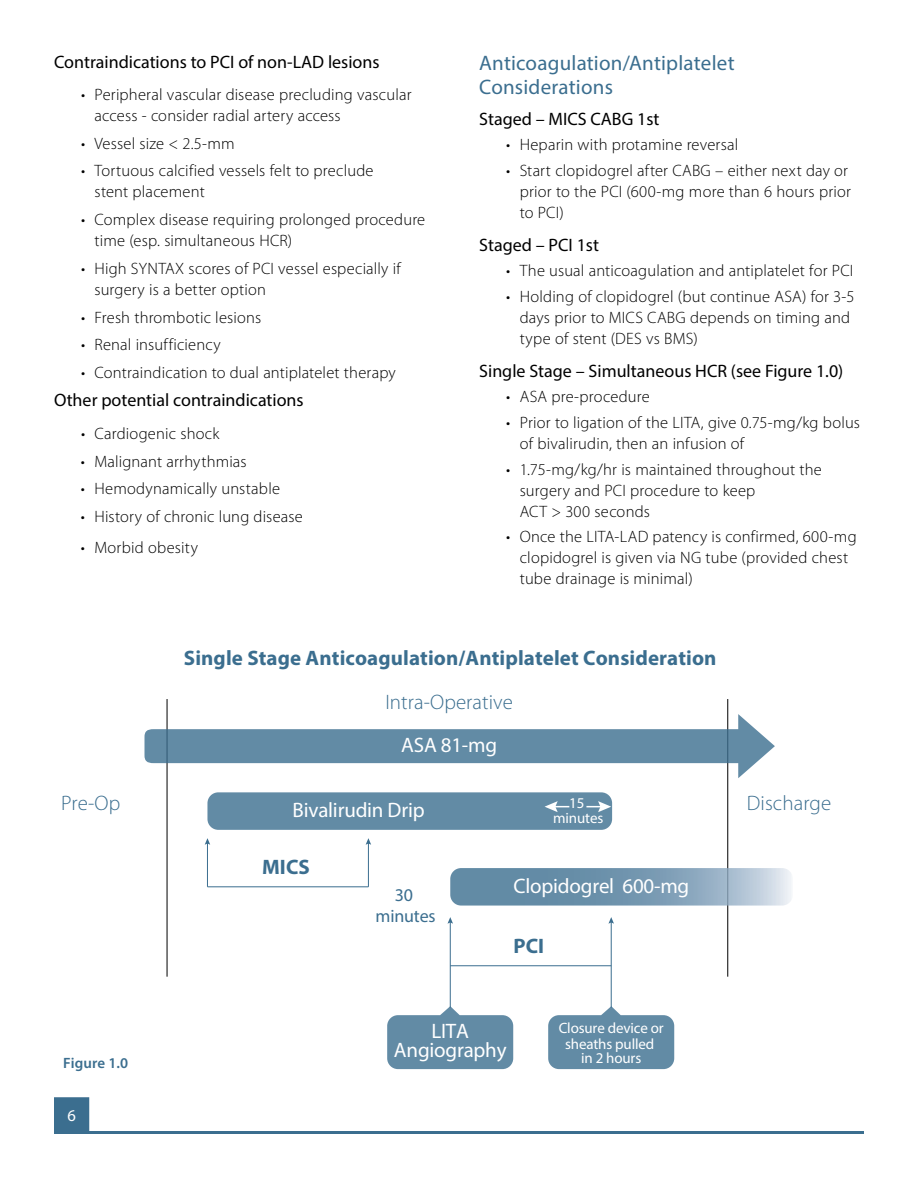
<style>
.page{position:relative;width:918px;height:1188px;background:#fff}
.page>*{position:absolute;margin:0;border:0;box-sizing:border-box;transform-origin:0 0}
.t1{font:700 21px "Myriad Pro";letter-spacing:.005em;color:#3b6e8f}
.t2{font:21px/19.5px "Myriad Pro";letter-spacing:-.01em;color:#fff;text-align:center}
.t3{font:21px/24px "Myriad Pro";letter-spacing:.01em;color:#3b6e8f}
.t4{font:300 21px "Myriad Pro";letter-spacing:.005em;color:#3b6e8f}
.t5{font:18px "Myriad Pro";color:#000}
.t6{font:18px/21.6px "Myriad Pro";letter-spacing:-.01em;color:#3b6e8f;text-align:center}
.t7{font:300 16.5px/21px "Myriad Pro";letter-spacing:.01em;color:#000}
.t8{font:16.5px "Myriad Pro";color:#fff}
.t9{font:15px/15px "Myriad Pro";letter-spacing:-.01em;color:#fff;text-align:center}
.t10{font:600 15px "Myriad Pro";letter-spacing:.005em;color:#3b6e8f}
</style>
<div class="page">
<div style="left:55px;top:1098px;width:33px;height:34px;background:#3b6e8f"></div>
<div style="left:54px;top:1097px;width:35px;height:35px;border:2px solid #3b6e8f"></div>
<hr style="left:54px;top:1131px;width:810px;height:3px;background:#3b6e8f">
<hr style="left:167px;top:699px;width:1px;height:278px;background:#000">
<hr style="left:727px;top:699px;width:1px;height:278px;background:#000">
<hr style="left:207px;top:843px;width:1px;height:44px;background:#3b6e8f">
<svg style="left:205px;top:838px;width:5px;height:7px"></svg>
<hr style="left:368px;top:843px;width:1px;height:44px;background:#3b6e8f">
<svg style="left:366px;top:838px;width:5px;height:7px"></svg>
<hr style="left:207px;top:886px;width:161px;height:1px;background:#3b6e8f">
<svg style="left:145px;top:714px;width:630px;height:64px"></svg>
<div style="left:207px;top:792px;width:405px;height:38px;background:#628ba5;border-radius:11px"></div>
<svg style="left:450px;top:868px;width:342px;height:38px;background:#83a2b9"></svg>
<hr style="left:450px;top:922px;width:1px;height:86px;background:#3b6e8f">
<svg style="left:448px;top:917px;width:5px;height:7px"></svg>
<hr style="left:611px;top:922px;width:1px;height:86px;background:#3b6e8f">
<svg style="left:608px;top:917px;width:6px;height:7px"></svg>
<hr style="left:450px;top:965px;width:161px;height:1px;background:#3b6e8f">
<svg style="left:586px;top:801px;width:25px;height:11px"></svg>
<svg style="left:545px;top:801px;width:24px;height:11px"></svg>
<svg style="left:387px;top:1006px;width:126px;height:63px;background:#799cb2"></svg>
<svg style="left:548px;top:1006px;width:126px;height:63px;background:#799cb2"></svg>
<p class="t5" style="left:54px;top:50px;width:327px">Contraindications to PCI of non-LAD lesions</p>
<p class="t7" style="left:94px;top:84px;width:319px;text-indent:-13px">• Peripheral vascular disease precluding vascular access - consider radial artery access</p>
<p class="t7" style="left:81px;top:132px;width:155px">• Vessel size &lt; 2.5-mm</p>
<p class="t7" style="left:94px;top:160px;width:281px;text-indent:-13px">• Tortuous calcified vessels felt to preclude stent placement</p>
<p class="t7" style="left:94px;top:209px;width:332px;text-indent:-13px">• Complex disease requiring prolonged procedure time (esp. simultaneous HCR)</p>
<p class="t7" style="left:94px;top:258px;width:308px;text-indent:-13px">• High SYNTAX scores of PCI vessel especially if surgery is a better option</p>
<p class="t7" style="left:81px;top:306px;width:182px">• Fresh thrombotic lesions</p>
<p class="t7" style="left:81px;top:334px;width:141px">• Renal insufficiency</p>
<p class="t7" style="left:81px;top:362px;width:316px">• Contraindication to dual antiplatelet therapy</p>
<p class="t5" style="left:54px;top:389px;width:251px">Other potential contraindications</p>
<p class="t7" style="left:81px;top:423px;width:140px">• Cardiogenic shock</p>
<p class="t7" style="left:81px;top:450px;width:167px">• Malignant arrhythmias</p>
<p class="t7" style="left:81px;top:478px;width:201px">• Hemodynamically unstable</p>
<p class="t7" style="left:81px;top:506px;width:223px">• History of chronic lung disease</p>
<p class="t7" style="left:81px;top:537px;width:118px">• Morbid obesity</p>
<p class="t3" style="left:479px;top:50px;width:257px">Anticoagulation/Antiplatelet<br>Considerations</p>
<p class="t5" style="left:479px;top:107px;width:182px">Staged – MICS CABG 1st</p>
<p class="t7" style="left:506px;top:134px;width:234px">• Heparin with protamine reversal</p>
<p class="t7" style="left:520px;top:160px;width:333px;text-indent:-13px">• Start clopidogrel after CABG – either next day or prior to the PCI (600-mg more than 6 hours prior to PCI)</p>
<p class="t5" style="left:479px;top:234px;width:121px">Staged – PCI 1st</p>
<p class="t7" style="left:506px;top:260px;width:349px">• The usual anticoagulation and antiplatelet for PCI</p>
<p class="t7" style="left:520px;top:286px;width:336px;text-indent:-13px">• Holding of clopidogrel (but continue ASA) for 3-5 days prior to MICS CABG depends on timing and type of stent (DES vs BMS)</p>
<p class="t5" style="left:479px;top:360px;width:366px">Single Stage – Simultaneous HCR (see Figure 1.0)</p>
<p class="t7" style="left:506px;top:386px;width:145px">• ASA pre-procedure</p>
<p class="t7" style="left:520px;top:412px;width:342px;text-indent:-13px">• Prior to ligation of the LITA, give 0.75-mg/kg bolus of bivalirudin, then an infusion of</p>
<p class="t7" style="left:520px;top:458px;width:304px;text-indent:-13px">• 1.75-mg/kg/hr is maintained throughout the surgery and PCI procedure to keep<br>ACT &gt; 300 seconds</p>
<p class="t7" style="left:520px;top:526px;width:338px;text-indent:-13px">• Once the LITA-LAD patency is confirmed, 600-mg clopidogrel is given via NG tube (provided chest tube drainage is minimal)</p>
<p class="t1" style="left:184px;top:644px;width:534px">Single Stage Anticoagulation/Antiplatelet Consideration</p>
<p class="t4" style="left:385px;top:690px;width:129px">Intra-Operative</p>
<p class="t2" style="left:401px;top:735px;width:97px">ASA 81-mg</p>
<p class="t4" style="left:61px;top:791px;width:61px">Pre-Op</p>
<p class="t4" style="left:747px;top:791px;width:86px">Discharge</p>
<p class="t9" style="left:553px;top:795px;width:52px">15 minutes</p>
<p class="t2" style="left:293px;top:800px;width:134px">Bivalirudin Drip</p>
<p class="t10" style="left:63px;top:1054px;width:66px">Figure 1.0</p>
<p class="t8" style="left:67px;top:1105px;width:10px">6</p>
<p class="t1" style="left:262px;top:854px;width:49px">MICS</p>
<p class="t6" style="left:376px;top:884px;width:62px">30 minutes</p>
<p class="t2" style="left:514px;top:876px;width:177px">Clopidogrel 600-mg</p>
<p class="t1" style="left:513px;top:933px;width:32px">PCI</p>
<p class="t2" style="left:394px;top:1021px;width:114px">LITA<br>Angiography</p>
<p class="t9" style="left:559px;top:1020px;width:106px;line-height:15.8px">Closure device or sheaths pulled</p>
<p class="t9" style="left:581px;top:1050px;width:62px">in 2 hours</p>
</div>
